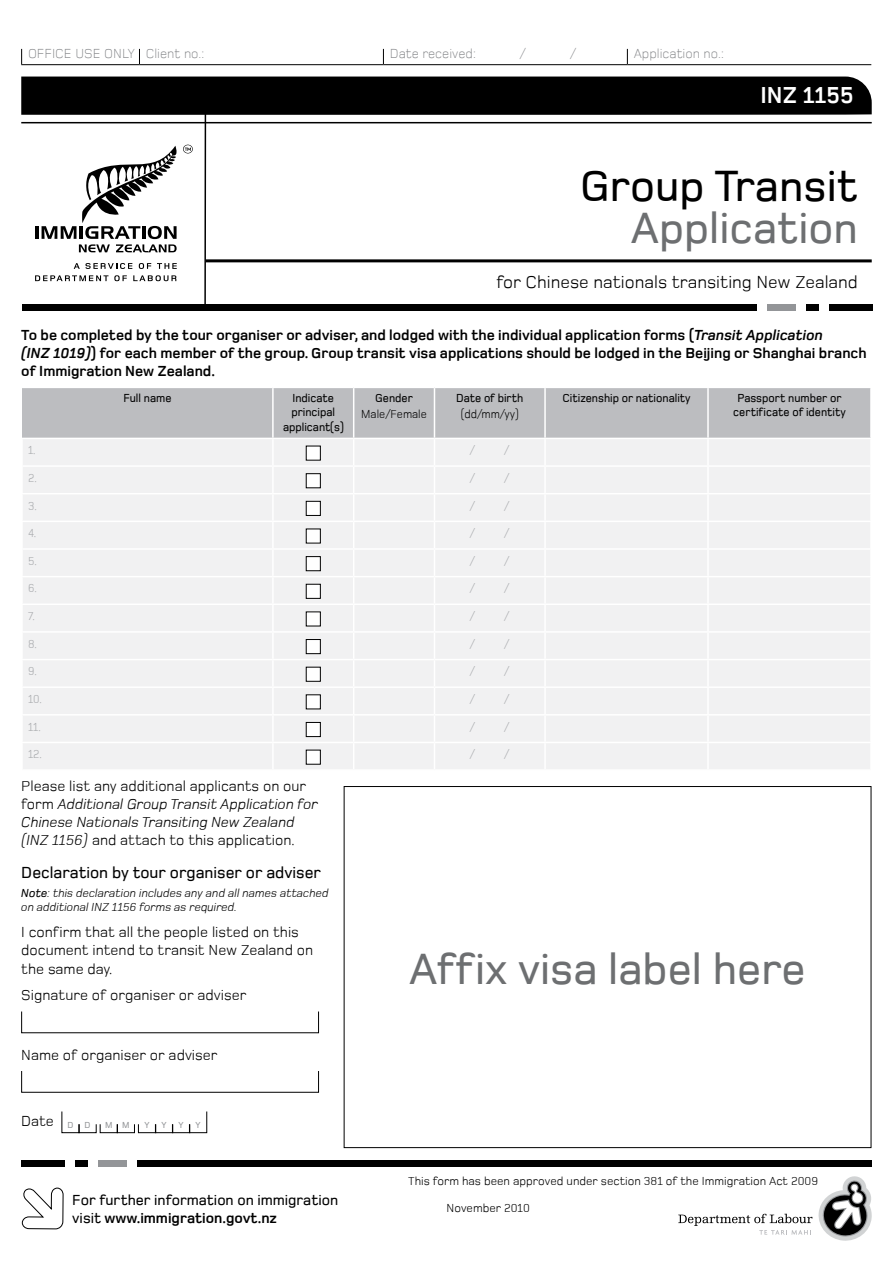
<style>
.page{position:relative;width:893px;height:1263px;background:#fff}
.page>*{position:absolute;margin:0;border:0;box-sizing:border-box;transform-origin:0 0}
.t1{font:500 45px "Foundry Monoline";color:#6d6f71}
.t2{font:500 45px "Foundry Monoline";color:#000}
.t3{font:700 23.7px "Foundry Monoline";color:#fff}
.t4{font:18px "Foundry Monoline";color:#000}
.t5{font:500 16.5px "Foundry Monoline";color:#000}
.t6{font:700 15px/18px "Foundry Monoline";color:#000}
.t7{font:italic 15px/18px "Foundry Monoline";color:#000}
.t8{font:15px/18px "Foundry Monoline";color:#000}
.t9{font:500 15px/18px "Foundry Monoline";color:#000}
.t10{font:300 13.5px "Foundry Monoline";color:#808285}
.t11{font:500 12px/14.4px "Foundry Monoline";color:#000;text-align:center;scale:.95 1}
.t12{font:italic 12px/14.4px "Foundry Monoline";color:#000}
.t13{font:12px "Foundry Monoline";color:#000}
.t14{font:12px "Foundry Monoline";color:#a7a9ac;scale:.95 1}
.t15{font:12px "Foundry Monoline";color:#000;scale:.95 1}
.t16{font:500 9px "Foundry Monoline";color:#939598}
.s1{font-style:italic}
.s2{font-style:normal}
.s3{font-family:"Foundry Monoline Med"}
.s4{font-weight:700}
</style>
<div class="page">
<div style="left:21px;top:77px;width:851px;height:38px;background:#000"></div>
<hr style="left:21px;top:122px;width:851px;height:1px;background:#000">
<hr style="left:206px;top:259px;width:666px;height:3px;background:#000">
<hr style="left:204px;top:85px;width:2px;height:221px;background:#000">
<hr style="left:21px;top:64px;width:118px;height:1px;background:#000">
<svg style="left:21px;top:49px;width:1px;height:15px"></svg>
<svg style="left:139px;top:49px;width:1px;height:15px"></svg>
<svg style="left:383px;top:49px;width:1px;height:15px"></svg>
<svg style="left:627px;top:49px;width:1px;height:15px"></svg>
<hr style="left:139px;top:64px;width:244px;height:1px;background:#000">
<hr style="left:383px;top:64px;width:244px;height:1px;background:#000">
<hr style="left:627px;top:64px;width:244px;height:1px;background:#000">
<svg style="left:35px;top:145px;width:158px;height:107px"></svg>
<svg style="left:74px;top:263px;width:58px;height:6px"></svg>
<svg style="left:139px;top:263px;width:12px;height:6px"></svg>
<svg style="left:157px;top:263px;width:20px;height:6px"></svg>
<svg style="left:35px;top:275px;width:92px;height:6px"></svg>
<svg style="left:133px;top:275px;width:43px;height:6px"></svg>
<div style="left:829px;top:305px;width:43px;height:6px;background:#000"></div>
<div style="left:767px;top:305px;width:28px;height:6px;background:#939598"></div>
<div style="left:806px;top:305px;width:13px;height:6px;background:#000"></div>
<div style="left:22px;top:305px;width:735px;height:6px;background:#000"></div>
<div style="left:21px;top:1160px;width:43px;height:6px;background:#000"></div>
<div style="left:137px;top:1160px;width:735px;height:6px;background:#000"></div>
<svg style="left:678px;top:1176px;width:194px;height:65px"></svg>
<svg style="left:22px;top:387px;width:848px;height:382px"></svg>
<hr style="left:545px;top:742px;width:163px;height:1px;background:#fff">
<hr style="left:544px;top:743px;width:2px;height:26px;background:#fff">
<hr style="left:708px;top:742px;width:164px;height:1px;background:#fff">
<hr style="left:707px;top:743px;width:2px;height:26px;background:#fff">
<hr style="left:272px;top:388px;width:2px;height:50px;background:#fff">
<hr style="left:353px;top:388px;width:1px;height:50px;background:#fff">
<hr style="left:434px;top:388px;width:1px;height:50px;background:#fff">
<hr style="left:544px;top:388px;width:2px;height:50px;background:#fff">
<hr style="left:707px;top:388px;width:2px;height:50px;background:#fff">
<div style="left:306px;top:446px;width:14px;height:14px;background:#fff"></div>
<div style="left:306px;top:446px;width:15px;height:14px;border:1px solid #000"></div>
<div style="left:306px;top:474px;width:14px;height:14px;background:#fff"></div>
<div style="left:306px;top:473px;width:15px;height:15px;border:1px solid #000"></div>
<div style="left:306px;top:501px;width:14px;height:14px;background:#fff"></div>
<div style="left:306px;top:501px;width:15px;height:15px;border:1px solid #000"></div>
<div style="left:306px;top:529px;width:14px;height:14px;background:#fff"></div>
<div style="left:306px;top:529px;width:15px;height:14px;border:1px solid #000"></div>
<div style="left:306px;top:557px;width:14px;height:14px;background:#fff"></div>
<div style="left:306px;top:556px;width:15px;height:15px;border:1px solid #000"></div>
<div style="left:306px;top:584px;width:14px;height:14px;background:#fff"></div>
<div style="left:306px;top:584px;width:15px;height:15px;border:1px solid #000"></div>
<div style="left:306px;top:612px;width:14px;height:14px;background:#fff"></div>
<div style="left:306px;top:611px;width:15px;height:15px;border:1px solid #000"></div>
<div style="left:306px;top:639px;width:14px;height:15px;background:#fff"></div>
<div style="left:306px;top:639px;width:15px;height:15px;border:1px solid #000"></div>
<div style="left:306px;top:667px;width:14px;height:14px;background:#fff"></div>
<div style="left:306px;top:667px;width:15px;height:15px;border:1px solid #000"></div>
<div style="left:306px;top:695px;width:14px;height:14px;background:#fff"></div>
<div style="left:306px;top:694px;width:15px;height:15px;border:1px solid #000"></div>
<div style="left:306px;top:722px;width:14px;height:14px;background:#fff"></div>
<div style="left:306px;top:722px;width:15px;height:15px;border:1px solid #000"></div>
<div style="left:306px;top:750px;width:14px;height:14px;background:#fff"></div>
<div style="left:306px;top:750px;width:15px;height:15px;border:1px solid #000"></div>
<div style="left:21px;top:1070px;width:298px;height:23px;border:1px solid #000"></div>
<svg style="left:22px;top:1012px;width:185px;height:218px"></svg>
<p class="t10" style="left:28px;top:47px;width:178px">OFFICE USE ONLY Client no.:</p>
<p class="t10" style="left:390px;top:47px;width:87px">Date received:</p>
<p class="t10" style="left:520px;top:47px;width:8px">/</p>
<p class="t10" style="left:570px;top:47px;width:8px">/</p>
<p class="t10" style="left:634px;top:47px;width:92px">Application no.:</p>
<h2 class="t3" style="left:760px;top:82px;width:95px">INZ 1155</h2>
<h1 class="t2" style="left:580px;top:163px;width:280px">Group Transit</h1>
<h1 class="t1" style="left:631px;top:204px;width:228px">Application</h1>
<p class="t4" style="left:496px;top:273px;width:363px">for Chinese nationals transiting New Zealand</p>
<p class="t6" style="left:21px;top:326px;width:847px">To be completed by the tour organiser or adviser, and lodged with the individual application forms (<span class="s1">Transit Application<br>(INZ 1019)</span>) for each member of the group. Group transit visa applications should be lodged in the Beijing or Shanghai branch of Immigration New Zealand.</p>
<p class="t11" style="left:123px;top:391px;width:52px">Full name</p>
<p class="t11" style="left:283px;top:391px;width:65px">Indicate principal applicant(s)</p>
<p class="t11" style="left:375px;top:391px;width:41px">Gender</p>
<p class="t11" style="left:456px;top:391px;width:73px">Date of birth</p>
<p class="t15" style="left:461px;top:408px;width:62px">(dd/mm/yy)</p>
<p class="t11" style="left:562px;top:391px;width:136px">Citizenship or nationality</p>
<p class="t11" style="left:733px;top:391px;width:120px">Passport number or certificate of identity</p>
<p class="t15" style="left:361px;top:408px;width:71px">Male/Female</p>
<p class="t14" style="left:28px;top:444px;width:9px">1.</p>
<p class="t14" style="left:470px;top:444px;width:7px">/</p>
<p class="t14" style="left:504px;top:444px;width:7px">/</p>
<p class="t14" style="left:28px;top:471px;width:11px">2.</p>
<p class="t14" style="left:470px;top:471px;width:7px">/</p>
<p class="t14" style="left:504px;top:471px;width:7px">/</p>
<p class="t14" style="left:28px;top:499px;width:11px">3.</p>
<p class="t14" style="left:470px;top:499px;width:7px">/</p>
<p class="t14" style="left:504px;top:499px;width:7px">/</p>
<p class="t14" style="left:28px;top:527px;width:10px">4.</p>
<p class="t14" style="left:470px;top:527px;width:7px">/</p>
<p class="t14" style="left:504px;top:527px;width:7px">/</p>
<p class="t14" style="left:28px;top:554px;width:11px">5.</p>
<p class="t14" style="left:470px;top:554px;width:7px">/</p>
<p class="t14" style="left:504px;top:554px;width:7px">/</p>
<p class="t14" style="left:28px;top:582px;width:11px">6.</p>
<p class="t14" style="left:470px;top:582px;width:7px">/</p>
<p class="t14" style="left:504px;top:582px;width:7px">/</p>
<p class="t14" style="left:28px;top:610px;width:9px">7.</p>
<p class="t14" style="left:470px;top:610px;width:7px">/</p>
<p class="t14" style="left:504px;top:610px;width:7px">/</p>
<p class="t14" style="left:28px;top:637px;width:11px">8.</p>
<p class="t14" style="left:470px;top:637px;width:7px">/</p>
<p class="t14" style="left:504px;top:637px;width:7px">/</p>
<p class="t14" style="left:28px;top:665px;width:11px">9.</p>
<p class="t14" style="left:470px;top:665px;width:7px">/</p>
<p class="t14" style="left:504px;top:665px;width:7px">/</p>
<p class="t14" style="left:28px;top:693px;width:16px">10.</p>
<p class="t14" style="left:470px;top:693px;width:7px">/</p>
<p class="t14" style="left:504px;top:693px;width:7px">/</p>
<p class="t14" style="left:28px;top:720px;width:15px">11.</p>
<p class="t14" style="left:470px;top:720px;width:7px">/</p>
<p class="t14" style="left:504px;top:720px;width:7px">/</p>
<p class="t14" style="left:28px;top:748px;width:16px">12.</p>
<p class="t14" style="left:470px;top:748px;width:7px">/</p>
<p class="t14" style="left:504px;top:748px;width:7px">/</p>
<p class="t7" style="left:21px;top:777px;width:298px"><span class="s2">Please list any additional applicants on our form</span> Additional Group Transit Application for Chinese Nationals Transiting New Zealand (INZ 1156) <span class="s2">and attach to this application.</span></p>
<p class="t5" style="left:21px;top:864px;width:301px">Declaration by tour organiser or adviser</p>
<p class="t12" style="left:21px;top:885px;width:309px"><span class="s3">Note</span>: this declaration includes any and all names attached on additional INZ 1156 forms as required.</p>
<p class="t8" style="left:21px;top:923px;width:293px">I confirm that all the people listed on this document intend to transit New Zealand on the same day.</p>
<p class="t8" style="left:21px;top:986px;width:227px">Signature of organiser or adviser</p>
<h1 class="t1" style="left:409px;top:945px;width:398px">Affix visa label here</h1>
<p class="t8" style="left:21px;top:1045px;width:198px">Name of organiser or adviser</p>
<p class="t8" style="left:21px;top:1111px;width:34px">Date</p>
<p class="t16" style="left:68px;top:1120px;width:25px">D D</p>
<p class="t16" style="left:105px;top:1121px;width:26px">M M</p>
<p class="t16" style="left:145px;top:1121px;width:7px">Y</p>
<p class="t16" style="left:162px;top:1121px;width:7px">Y</p>
<p class="t16" style="left:179px;top:1121px;width:7px">Y</p>
<p class="t16" style="left:196px;top:1120px;width:7px">Y</p>
<p class="t13" style="left:408px;top:1174px;width:411px">This form has been approved under section 381 of the Immigration Act 2009</p>
<p class="t9" style="left:72px;top:1191px;width:267px">For further information on immigration visit <span class="s4">www.immigration.govt.nz</span></p>
<p class="t13" style="left:447px;top:1201px;width:85px">November 2010</p>
</div>
